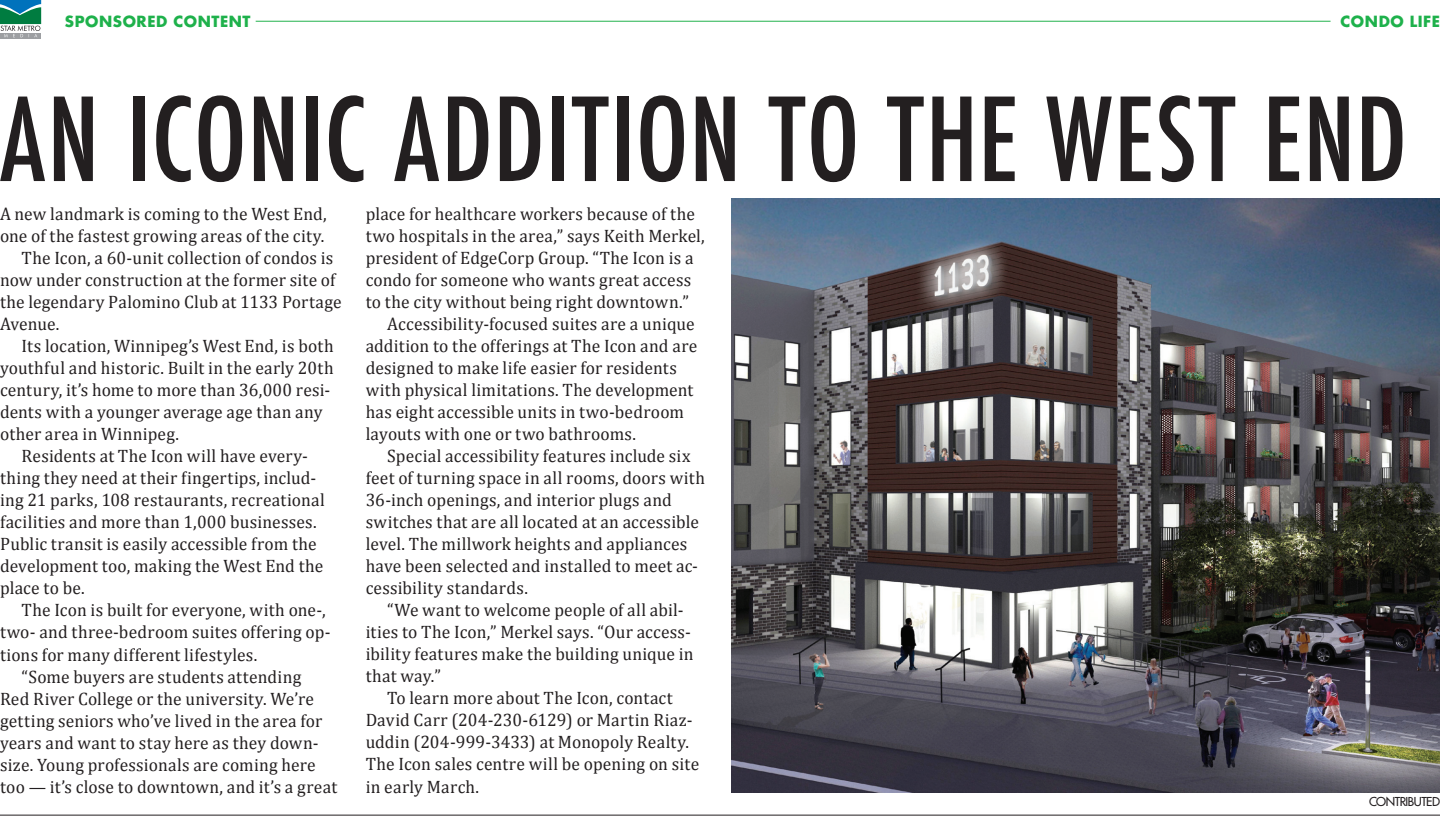
<style>
.page{position:relative;width:1440px;height:835px;background:#fff}
.page>*{position:absolute;margin:0;border:0;box-sizing:border-box;transform-origin:0 0}
.t1{font:500 condensed 112px "Futura";letter-spacing:.005em;color:#231f20}
.t2{font:18px "Cambria";letter-spacing:.01em;color:#231f20}
.t3{font:700 15px "Futura Std";letter-spacing:.04em;color:#1eb14b}
.t4{font:12px "Futura";letter-spacing:-.045em;color:#231f20}
</style>
<div class="page">
<hr style="left:256px;top:21px;width:1075px;height:1px;background:#23b24d">
<div style="left:1px;top:33px;width:40px;height:5px;background:#9d9fa2"></div>
<svg style="left:0;top:0;width:41px;height:37px"></svg>
<img style="left:731px;top:198px;width:709px;height:594px">
<hr style="left:0;top:814px;width:1440px;height:1px;background:#231f20">
<p class="t3" style="left:65px;top:11px;width:187px">SPONSORED CONTENT</p>
<p class="t3" style="left:1341px;top:11px;width:14px">CONDO</p>
<p class="t3" style="left:1410px;top:11px;width:30px">LIFE</p>
<h1 class="t1" style="left:0;top:68px;width:1409px">AN ICONIC ADDITION TO THE WEST END</h1>
<p class="t2" style="left:0;top:203px;width:328px">A new landmark is coming to the West End,</p>
<p class="t2" style="left:0;top:225px;width:326px">one of the fastest growing areas of the city.</p>
<p class="t2" style="left:22px;top:247px;width:313px">The Icon, a 60-unit collection of condos is</p>
<p class="t2" style="left:0;top:269px;width:337px">now under construction at the former site of</p>
<p class="t2" style="left:0;top:291px;width:343px">the legendary Palomino Club at 1133 Portage</p>
<p class="t2" style="left:0;top:313px;width:61px">Avenue.</p>
<p class="t2" style="left:22px;top:335px;width:314px">Its location, Winnipeg’s West End, is both</p>
<p class="t2" style="left:0;top:357px;width:335px">youthful and historic. Built in the early 20th</p>
<p class="t2" style="left:0;top:379px;width:332px">century, it’s home to more than 36,000 resi-</p>
<p class="t2" style="left:0;top:401px;width:324px">dents with a younger average age than any</p>
<p class="t2" style="left:0;top:423px;width:180px">other area in Winnipeg.</p>
<p class="t2" style="left:22px;top:445px;width:288px">Residents at The Icon will have every-</p>
<p class="t2" style="left:0;top:467px;width:318px">thing they need at their fingertips, includ-</p>
<p class="t2" style="left:0;top:489px;width:326px">ing 21 parks, 108 restaurants, recreational</p>
<p class="t2" style="left:0;top:511px;width:318px">facilities and more than 1,000 businesses.</p>
<p class="t2" style="left:0;top:533px;width:318px">Public transit is easily accessible from the</p>
<p class="t2" style="left:0;top:555px;width:325px">development too, making the West End the</p>
<p class="t2" style="left:0;top:577px;width:86px">place to be.</p>
<p class="t2" style="left:22px;top:599px;width:306px">The Icon is built for everyone, with one-,</p>
<p class="t2" style="left:0;top:621px;width:332px">two- and three-bedroom suites offering op-</p>
<p class="t2" style="left:0;top:643px;width:259px">tions for many different lifestyles.</p>
<p class="t2" style="left:22px;top:665px;width:281px">“Some buyers are students attending</p>
<p class="t2" style="left:0;top:687px;width:316px">Red River College or the university. We’re</p>
<p class="t2" style="left:0;top:709px;width:324px">getting seniors who’ve lived in the area for</p>
<p class="t2" style="left:0;top:731px;width:320px">years and want to stay here as they down-</p>
<p class="t2" style="left:0;top:753px;width:317px">size. Young professionals are coming here</p>
<p class="t2" style="left:0;top:775px;width:339px">too — it’s close to downtown, and it’s a great</p>
<p class="t2" style="left:366px;top:203px;width:331px">place for healthcare workers because of the</p>
<p class="t2" style="left:366px;top:225px;width:341px">two hospitals in the area,” says Keith Merkel,</p>
<p class="t2" style="left:366px;top:247px;width:329px">president of EdgeCorp Group. “The Icon is a</p>
<p class="t2" style="left:366px;top:269px;width:327px">condo for someone who wants great access</p>
<p class="t2" style="left:366px;top:291px;width:325px">to the city without being right downtown.”</p>
<p class="t2" style="left:387px;top:313px;width:309px">Accessibility-focused suites are a unique</p>
<p class="t2" style="left:366px;top:335px;width:333px">addition to the offerings at The Icon and are</p>
<p class="t2" style="left:366px;top:357px;width:313px">designed to make life easier for residents</p>
<p class="t2" style="left:366px;top:379px;width:329px">with physical limitations. The development</p>
<p class="t2" style="left:366px;top:401px;width:320px">has eight accessible units in two-bedroom</p>
<p class="t2" style="left:366px;top:423px;width:272px">layouts with one or two bathrooms.</p>
<p class="t2" style="left:387px;top:445px;width:305px">Special accessibility features include six</p>
<p class="t2" style="left:366px;top:467px;width:341px">feet of turning space in all rooms, doors with</p>
<p class="t2" style="left:366px;top:489px;width:308px">36-inch openings, and interior plugs and</p>
<p class="t2" style="left:366px;top:511px;width:335px">switches that are all located at an accessible</p>
<p class="t2" style="left:366px;top:533px;width:323px">level. The millwork heights and appliances</p>
<p class="t2" style="left:366px;top:555px;width:334px">have been selected and installed to meet ac-</p>
<p class="t2" style="left:366px;top:577px;width:164px">cessibility standards.</p>
<p class="t2" style="left:387px;top:599px;width:298px">“We want to welcome people of all abil-</p>
<p class="t2" style="left:366px;top:621px;width:327px">ities to The Icon,” Merkel says. “Our access-</p>
<p class="t2" style="left:366px;top:643px;width:330px">ibility features make the building unique in</p>
<p class="t2" style="left:366px;top:665px;width:77px">that way.”</p>
<p class="t2" style="left:387px;top:687px;width:287px">To learn more about The Icon, contact</p>
<p class="t2" style="left:366px;top:709px;width:329px">David Carr (204-230-6129) or Martin Riaz-</p>
<p class="t2" style="left:366px;top:731px;width:325px">uddin (204-999-3433) at Monopoly Realty.</p>
<p class="t2" style="left:366px;top:753px;width:335px">The Icon sales centre will be opening on site</p>
<p class="t2" style="left:366px;top:775px;width:115px">in early March.</p>
<p class="t4" style="left:1369px;top:794px;width:72px">CONTRIBUTED</p>
</div>
